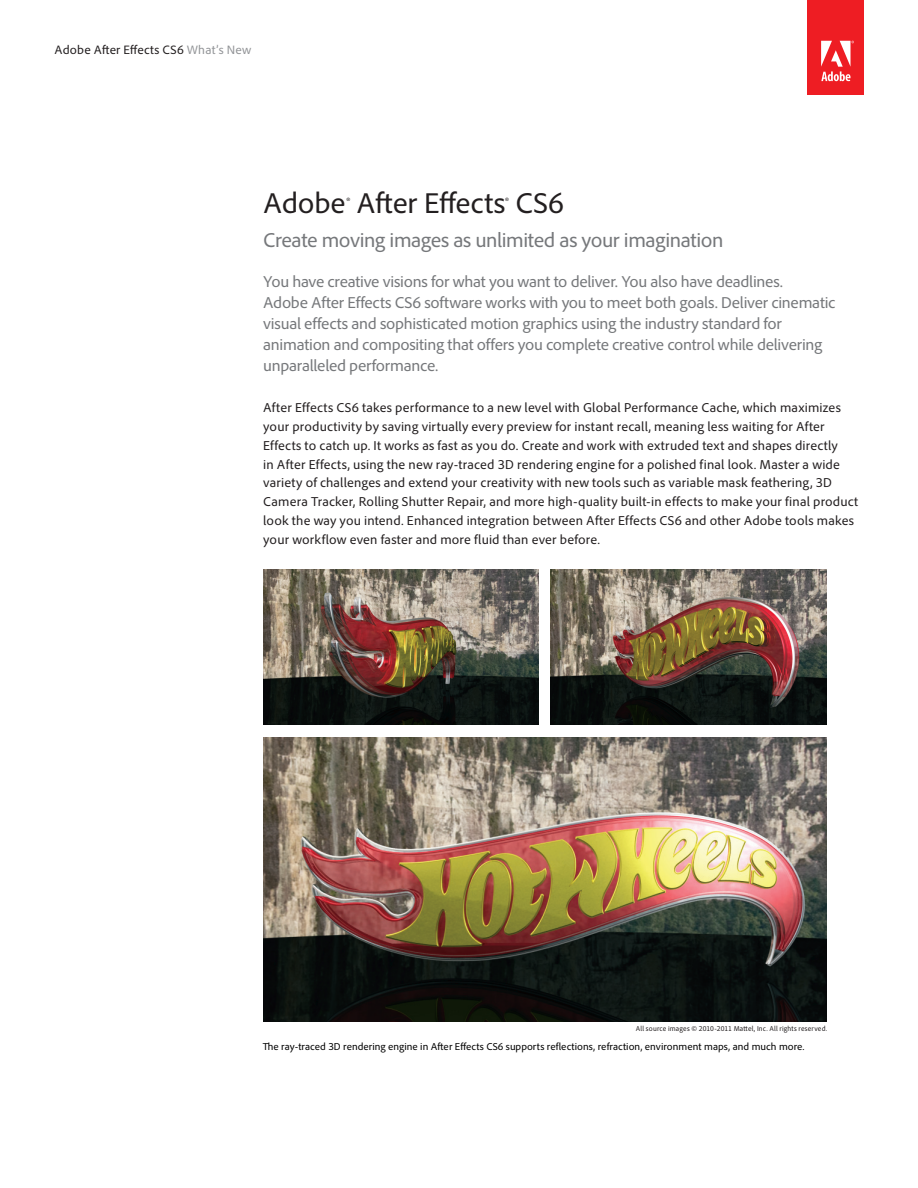
<style>
.page{position:relative;width:918px;height:1188px;background:#fff}
.page>*{position:absolute;margin:0;border:0;box-sizing:border-box;transform-origin:0 0}
.t1{font:30px "Adobe Clean";letter-spacing:-.005em;color:#231f20}
.t2{font:21px "Adobe Clean";letter-spacing:-.02em;color:#76787b}
.t3{font:16.5px/21px "Adobe Clean";letter-spacing:-.015em;color:#76787b}
.t4{font:13.5px/18.8px "Adobe Clean";letter-spacing:.01em;color:#231f20}
.t5{font:12.75px "Adobe Clean";letter-spacing:.015em;color:#231f20}
.t6{font:10.5px "Adobe Clean";color:#000101}
.t7{font:semi-condensed 7.5px "Adobe Clean";letter-spacing:.025em;color:#231f20}
.s1{color:#939598}
.s2{font-size:17.55px}
</style>
<div class="page">
<div style="left:808px;top:0;width:56px;height:94px;background:#ee1d23"></div>
<svg style="left:821px;top:41px;width:33px;height:40px"></svg>
<img style="left:263px;top:738px;width:563px;height:283px">
<img style="left:263px;top:569px;width:276px;height:155px">
<img style="left:551px;top:569px;width:275px;height:155px">
<p class="t5" style="left:55px;top:42px;width:198px">Adobe After Effects CS6 <span class="s1">What’s New</span></p>
<h1 class="t1" style="left:263px;top:185px;width:302px">Adobe<span class="s2">®</span> After Effects<span class="s2">®</span> CS6</h1>
<h2 class="t2" style="left:263px;top:227px;width:462px">Create moving images as unlimited as your imagination</h2>
<p class="t3" style="left:263px;top:271px;width:574px">You have creative visions for what you want to deliver. You also have deadlines.<br>Adobe After Effects CS6 software works with you to meet both goals. Deliver cinematic visual effects and sophisticated motion graphics using the industry standard for animation and compositing that offers you complete creative control while delivering unparalleled performance.</p>
<p class="t4" style="left:263px;top:398px;width:597px">After Effects CS6 takes performance to a new level with Global Performance Cache, which maximizes your productivity by saving virtually every preview for instant recall, meaning less waiting for After Effects to catch up. It works as fast as you do. Create and work with extruded text and shapes directly<br>in After Effects, using the new ray-traced 3D rendering engine for a polished final look. Master a wide variety of challenges and extend your creativity with new tools such as variable mask feathering, 3D Camera Tracker, Rolling Shutter Repair, and more high-quality built-in effects to make your final product look the way you intend. Enhanced integration between After Effects CS6 and other Adobe tools makes your workflow even faster and more fluid than ever before.</p>
<p class="t7" style="left:636px;top:1024px;width:193px">All source images © 2010-2011 Mattel, Inc. All rights reserved.</p>
<p class="t6" style="left:263px;top:1040px;width:543px">The ray-traced 3D rendering engine in After Effects CS6 supports reflections, refraction, environment maps, and much more.</p>
</div>
